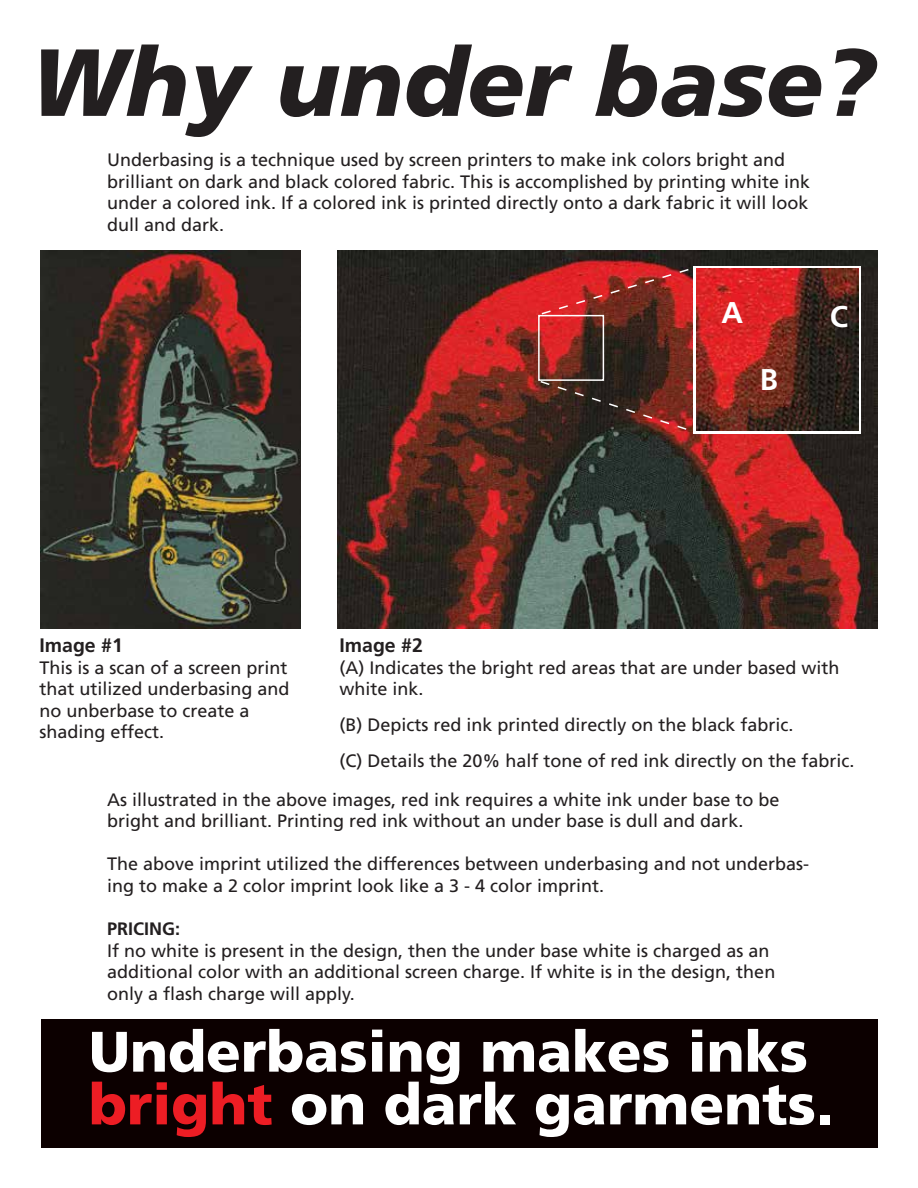
<style>
.page{position:relative;width:918px;height:1188px;background:#fff}
.page>*{position:absolute;margin:0;border:0;box-sizing:border-box;transform-origin:0 0}
.t1{font:italic 900 95.1px "Frutiger";color:#231f20}
.t2{font:900 57px/52.7px "Frutiger";color:#fff}
.t3{font:700 30px "Frutiger";color:#fff}
.t4{font:700 19.5px "Frutiger";color:#231f20}
.t5{font:18px/21.6px "Frutiger";color:#231f20}
.t6{font:700 18px "Frutiger";color:#231f20}
.s1{color:#ed1d24}
</style>
<div class="page">
<div style="left:41px;top:1019px;width:837px;height:129px;background:#0c0000"></div>
<img style="left:41px;top:250px;width:259px;height:378px">
<img style="left:338px;top:250px;width:540px;height:378px">
<svg style="left:694px;top:266px;width:167px;height:167px"></svg>
<img style="left:696px;top:268px;width:162px;height:162px">
<div style="left:538px;top:315px;width:66px;height:66px;border:2px solid #fff"></div>
<img style="left:540px;top:267px;width:153px;height:49px">
<svg style="left:539px;top:380px;width:154px;height:53px;background:#4f2a22"></svg>
<h1 class="t1" style="left:31px;top:26px;width:848px">Why under base?</h1>
<p class="t5" style="left:107px;top:149px;width:705px">Underbasing is a technique used by screen printers to make ink colors bright and brilliant on dark and black colored fabric. This is accomplished by printing white ink under a colored ink. If a colored ink is printed directly onto a dark fabric it will look dull and dark.</p>
<h3 class="t3" style="left:721px;top:295px;width:23px">A</h3>
<h3 class="t3" style="left:760px;top:362px;width:20px">B</h3>
<h3 class="t3" style="left:830px;top:298px;width:20px">C</h3>
<p class="t4" style="left:39px;top:634px;width:85px">Image #1</p>
<p class="t5" style="left:39px;top:656px;width:252px">This is a scan of a screen print that utilized underbasing and no unberbase to create a shading effect.</p>
<p class="t4" style="left:339px;top:634px;width:85px">Image #2</p>
<p class="t5" style="left:339px;top:656px;width:502px">(A) Indicates the bright red areas that are under based with white ink.</p>
<p class="t5" style="left:339px;top:707px;width:517px;line-height:36px">(B) Depicts red ink printed directly on the black fabric.<br>(C) Details the 20% half tone of red ink directly on the fabric.</p>
<p class="t5" style="left:107px;top:788px;width:674px">As illustrated in the above images, red ink requires a white ink under base to be bright and brilliant. Printing red ink without an under base is dull and dark.</p>
<p class="t5" style="left:107px;top:853px;width:703px">The above imprint utilized the differences between underbasing and not underbas&shy;ing to make a 2 color imprint look like a 3 - 4 color imprint.</p>
<p class="t6" style="left:107px;top:918px;width:75px">PRICING:</p>
<p class="t5" style="left:107px;top:940px;width:670px">If no white is present in the design, then the under base white is charged as an additional color with an additional screen charge. If white is in the design, then only a flash charge will apply.</p>
<h2 class="t2" style="left:89px;top:1024px;width:746px">Underbasing makes inks <span class="s1">bright</span> on dark garments.</h2>
</div>
